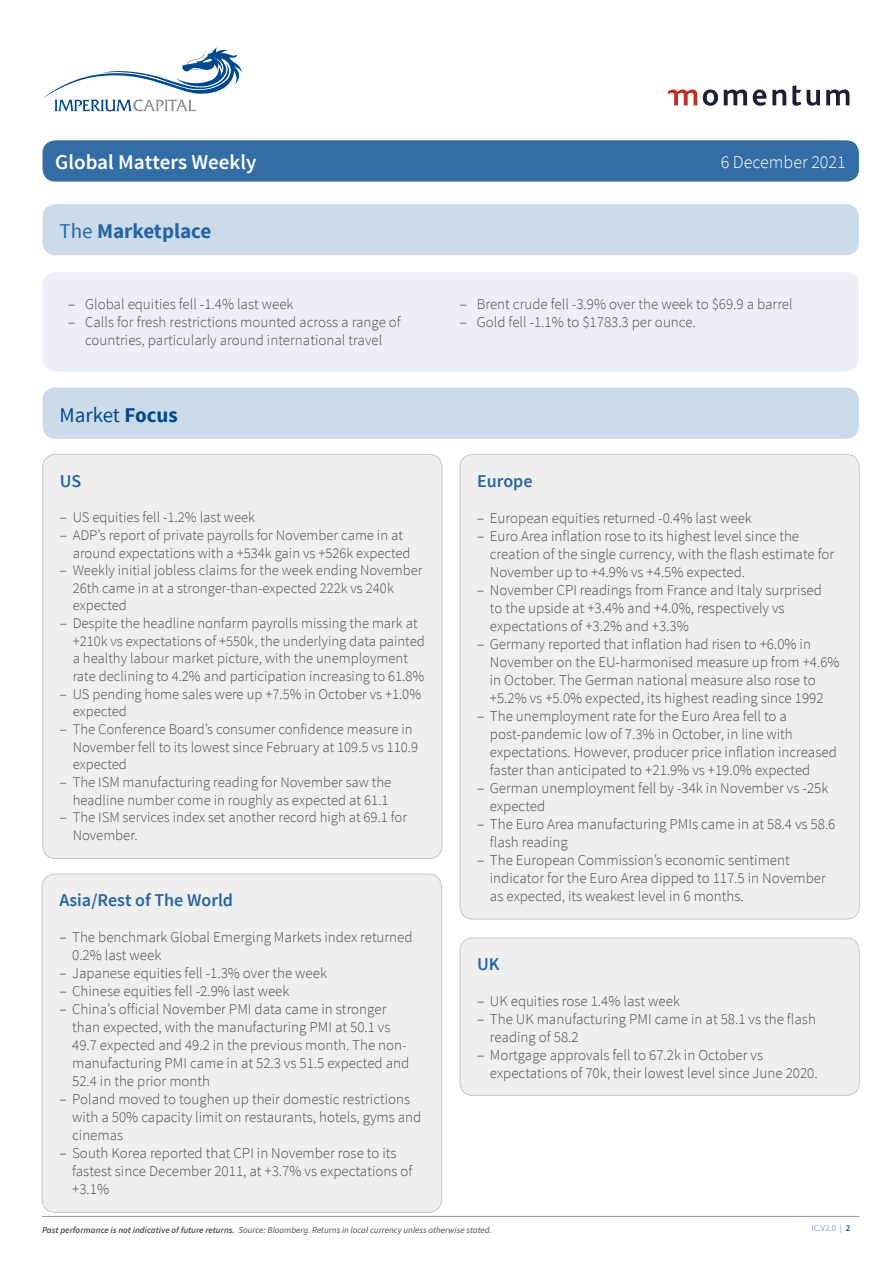
<style>
.page{position:relative;width:893px;height:1263px;background:#fff}
.page>*{position:absolute;margin:0;border:0;box-sizing:border-box;transform-origin:0 0}
.t1{font:600 21px "Source Sans Pro";color:#fff}
.t2{font:700 21px "Source Sans Pro";color:#2665a1}
.t3{font:21px "Source Sans Pro";color:#004990}
.t4{font:600 18px "Source Sans Pro";color:#2665a1}
.t5{font:300 18px "Source Sans Pro";color:#fff}
.t6{font:300 15px/18px "Source Sans Pro";color:#4d4d4f}
.t7{font:300 14.7px/17.7px "Source Sans Pro";color:#4d4d4f}
.t8{font:italic 9px "Source Sans Pro";color:#4d4d4f}
.t9{font:9px "Source Sans Pro";color:#80a4c8}
.s1{font-weight:400}
.s2{font-weight:700}
.s3{font-weight:600}
.s4{font-weight:600;color:#004990}
</style>
<div class="page">
<svg style="left:43px;top:47px;width:199px;height:64px"></svg>
<svg style="left:668px;top:89px;width:29px;height:16px"></svg>
<svg style="left:724px;top:89px;width:23px;height:16px"></svg>
<svg style="left:753px;top:89px;width:13px;height:17px"></svg>
<svg style="left:772px;top:89px;width:14px;height:16px"></svg>
<svg style="left:792px;top:85px;width:9px;height:21px"></svg>
<svg style="left:807px;top:90px;width:13px;height:16px"></svg>
<svg style="left:826px;top:89px;width:23px;height:16px"></svg>
<svg style="left:703px;top:89px;width:15px;height:17px"></svg>
<div style="left:43px;top:140px;width:816px;height:42px;background:#336da6;border-radius:13px"></div>
<div style="left:43px;top:204px;width:816px;height:51px;background:#ccdbe9;border-radius:13px"></div>
<hr style="left:42px;top:1216px;width:817px;height:1px;background:#939598">
<div style="left:43px;top:454px;width:399px;height:404px;background:#efefef;border-radius:13px"></div>
<div style="left:42px;top:874px;width:400px;height:338px;background:#efefef;border-radius:13px"></div>
<div style="left:42px;top:874px;width:400px;height:338px;border:1px solid #c8c8ca;border-radius:13px"></div>
<div style="left:43px;top:272px;width:816px;height:100px;background:#ebf0f6;border-radius:13px"></div>
<div style="left:460px;top:454px;width:399px;height:465px;background:#efefef;border-radius:13px"></div>
<div style="left:43px;top:387px;width:816px;height:52px;background:#ccdbe9;border-radius:13px"></div>
<div style="left:460px;top:938px;width:399px;height:157px;background:#efefef;border-radius:13px"></div>
<div style="left:460px;top:938px;width:399px;height:157px;border:1px solid #c8c8ca;border-radius:13px"></div>
<h1 class="t1" style="left:55px;top:149px;width:203px">Global Matters Weekly</h1>
<p class="t5" style="left:721px;top:151px;width:127px">6 December 2021</p>
<h1 class="t2" style="left:60px;top:217px;width:153px"><span class="s1">The</span> Marketplace</h1>
<p class="t6" style="left:68px;top:295px;width:227px">– Global equities fell -1.4% last week</p>
<p class="t6" style="left:68px;top:313px;width:334px;text-align:center">– Calls for fresh restrictions mounted across a range of countries, particularly around international travel</p>
<h1 class="t3" style="left:60px;top:402px;width:120px">Market <span class="s2">Focus</span></h1>
<p class="t4" style="left:60px;top:469px;width:23px">US</p>
<p class="t7" style="left:60px;top:509px;width:197px">– US equities fell -1.2% last week</p>
<p class="t7" style="left:73px;top:526px;width:339px;text-indent:-13px">– ADP’s report of private payrolls for November came in at around expectations with a +534k gain vs +526k expected</p>
<p class="t7" style="left:73px;top:561px;width:351px;text-indent:-13px">– Weekly initial jobless claims for the week ending November<br>26th came in at a stronger-than-expected 222k vs 240k expected</p>
<p class="t7" style="left:73px;top:614px;width:354px;text-indent:-13px">– Despite the headline nonfarm payrolls missing the mark at +210k vs expectations of +550k, the underlying data painted a healthy labour market picture, with the unemployment rate declining to 4.2% and participation increasing to 61.8%</p>
<p class="t7" style="left:73px;top:685px;width:350px;text-indent:-13px">– US pending home sales were up +7.5% in October vs +1.0% expected</p>
<p class="t7" style="left:73px;top:720px;width:347px;text-indent:-13px">– The Conference Board’s consumer confidence measure in<br>November fell to its lowest since February at 109.5 vs 110.9 expected</p>
<p class="t7" style="left:60px;top:773px;width:333px;text-align:right">– The ISM manufacturing reading for November saw the headline number come in roughly as expected at 61.1</p>
<p class="t7" style="left:73px;top:808px;width:336px;text-indent:-13px">– The ISM services index set another record high at 69.1 for<br>November.</p>
<p class="t4" style="left:59px;top:889px;width:175px">Asia/Rest of The World</p>
<p class="t6" style="left:72px;top:928px;width:342px;text-indent:-13px">– The benchmark Global Emerging Markets index returned<br>0.2% last week</p>
<p class="t6" style="left:59px;top:964px;width:269px">– Japanese equities fell -1.3% over the week</p>
<p class="t6" style="left:59px;top:982px;width:232px">– Chinese equities fell -2.9% last week</p>
<p class="t6" style="left:72px;top:1000px;width:339px;text-indent:-13px">– China’s official November PMI data came in stronger than expected, with the manufacturing PMI at 50.1 vs 49.7 expected and 49.2 in the previous month. The non&shy;manufacturing PMI came in at 52.3 vs 51.5 expected and 52.4 in the prior month</p>
<p class="t6" style="left:72px;top:1090px;width:351px;text-indent:-13px">– Poland moved to toughen up their domestic restrictions with a 50% capacity limit on restaurants, hotels, gyms and cinemas</p>
<p class="t6" style="left:72px;top:1144px;width:342px;text-indent:-13px">– South Korea reported that CPI in November rose to its fastest since December 2011, at +3.7% vs expectations of +3.1%</p>
<p class="t6" style="left:460px;top:295px;width:334px">– Brent crude fell -3.9% over the week to $69.9 a barrel</p>
<p class="t6" style="left:460px;top:313px;width:238px">– Gold fell -1.1% to $1783.3 per ounce.</p>
<p class="t4" style="left:477px;top:469px;width:57px">Europe</p>
<p class="t6" style="left:477px;top:509px;width:276px">– European equities returned -0.4% last week</p>
<p class="t6" style="left:490px;top:527px;width:346px;text-indent:-13px">– Euro Area inflation rose to its highest level since the creation of the single currency, with the flash estimate for<br>November up to +4.9% vs +4.5% expected.</p>
<p class="t6" style="left:490px;top:581px;width:334px;text-indent:-13px">– November CPI readings from France and Italy surprised to the upside at +3.4% and +4.0%, respectively vs expectations of +3.2% and +3.3%</p>
<p class="t6" style="left:490px;top:635px;width:351px;text-indent:-13px">– Germany reported that inflation had risen to +6.0% in November on the EU-harmonised measure up from +4.6% in October. The German national measure also rose to +5.2% vs +5.0% expected, its highest reading since 1992</p>
<p class="t6" style="left:490px;top:707px;width:348px;text-indent:-13px">– The unemployment rate for the Euro Area fell to a post-pandemic low of 7.3% in October, in line with expectations. However, producer price inflation increased faster than anticipated to +21.9% vs +19.0% expected</p>
<p class="t6" style="left:490px;top:779px;width:340px;text-indent:-13px">– German unemployment fell by -34k in November vs -25k expected</p>
<p class="t6" style="left:490px;top:815px;width:347px;text-indent:-13px">– The Euro Area manufacturing PMIs came in at 58.4 vs 58.6 flash reading</p>
<p class="t6" style="left:490px;top:851px;width:337px;text-indent:-13px">– The European Commission’s economic sentiment indicator for the Euro Area dipped to 117.5 in November as expected, its weakest level in 6 months.</p>
<p class="t4" style="left:477px;top:953px;width:24px">UK</p>
<p class="t6" style="left:477px;top:992px;width:204px">– UK equities rose 1.4% last week</p>
<p class="t6" style="left:490px;top:1010px;width:328px;text-indent:-13px">– The UK manufacturing PMI came in at 58.1 vs the flash reading of 58.2</p>
<p class="t6" style="left:490px;top:1046px;width:329px;text-indent:-13px">– Mortgage approvals fell to 67.2k in October vs expectations of 70k, their lowest level since June 2020.</p>
<p class="t8" style="left:42px;top:1224px;width:451px"><span class="s3">Past performance is not indicative of future returns.</span> Source: Bloomberg. Returns in local currency unless otherwise stated.</p>
<p class="t9" style="left:811px;top:1223px;width:41px">IC.V2.0 | <span class="s4">2</span></p>
</div>
